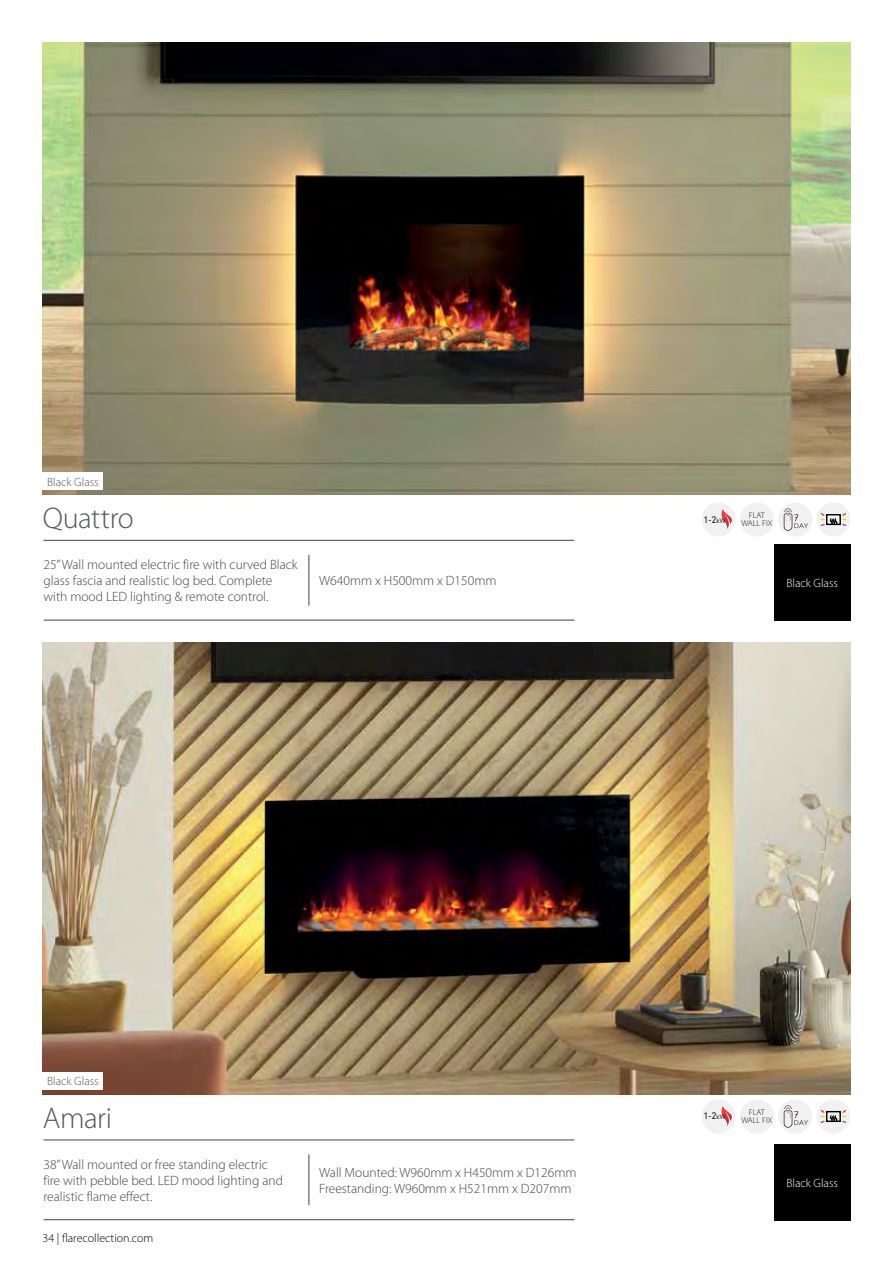
<style>
.page{position:relative;width:893px;height:1263px;background:#fff}
.page>*{position:absolute;margin:0;border:0;box-sizing:border-box;transform-origin:0 0}
.t1{font:300 30px "Myriad Pro";letter-spacing:-.015em;color:#58595b}
.t2{font:300 13.5px/16.2px "Myriad Pro";color:#454242}
.t3{font:300 12px "Myriad Pro";color:#000}
.t4{font:300 12px "Myriad Pro";color:#58595b}
.t5{font:300 12px "Myriad Pro";color:#fff}
.t6{font:9.15px "Geometric 706 BT Medium B";color:#1c2023}
.t7{font:300 8.4px/7.8px "Myriad Pro";color:#1c2023;text-align:center}
.s1{font-size:6px}
</style>
<div class="page">
<img style="left:42px;top:642px;width:808px;height:452px">
<div style="left:42px;top:1072px;width:61px;height:17px;background:#fff"></div>
<div style="left:774px;top:1144px;width:76px;height:76px;background:#000"></div>
<div style="left:778px;top:1099px;width:34px;height:34px;background:#f1f1f2;border-radius:50%"></div>
<svg style="left:784px;top:1105px;width:24px;height:23px"></svg>
<div style="left:740px;top:1099px;width:34px;height:34px;background:#f1f1f2;border-radius:50%"></div>
<div style="left:816px;top:1099px;width:34px;height:34px;background:#f1f1f2;border-radius:50%"></div>
<svg style="left:821px;top:1110px;width:25px;height:13px"></svg>
<div style="left:702px;top:1099px;width:34px;height:34px;background:#f1f1f2;border-radius:50%"></div>
<svg style="left:721px;top:1106px;width:15px;height:20px"></svg>
<hr style="left:44px;top:1219px;width:530px;height:1px;background:#454242">
<hr style="left:43px;top:1140px;width:531px;height:1px;background:#454242">
<hr style="left:309px;top:1154px;width:1px;height:51px;background:#454242">
<img style="left:42px;top:43px;width:808px;height:452px">
<div style="left:42px;top:472px;width:61px;height:17px;background:#fff"></div>
<div style="left:774px;top:544px;width:76px;height:77px;background:#000"></div>
<hr style="left:44px;top:620px;width:530px;height:1px;background:#454242">
<hr style="left:43px;top:540px;width:531px;height:1px;background:#454242">
<hr style="left:309px;top:555px;width:1px;height:51px;background:#454242">
<div style="left:778px;top:502px;width:34px;height:34px;background:#f1f1f2;border-radius:50%"></div>
<svg style="left:784px;top:508px;width:24px;height:23px"></svg>
<div style="left:740px;top:502px;width:34px;height:34px;background:#f1f1f2;border-radius:50%"></div>
<div style="left:816px;top:502px;width:34px;height:34px;background:#f1f1f2;border-radius:50%"></div>
<svg style="left:821px;top:513px;width:25px;height:13px"></svg>
<div style="left:702px;top:502px;width:34px;height:34px;background:#f1f1f2;border-radius:50%"></div>
<svg style="left:721px;top:509px;width:15px;height:21px"></svg>
<p class="t4" style="left:47px;top:475px;width:53px">Black Glass</p>
<h1 class="t1" style="left:43px;top:502px;width:92px">Quattro</h1>
<p class="t2" style="left:43px;top:557px;width:256px">25” Wall mounted electric fire with curved Black glass fascia and realistic log bed. Complete with mood LED lighting &amp; remote control.</p>
<p class="t2" style="left:319px;top:573px;width:179px">W640mm x H500mm x D150mm</p>
<p class="t6" style="left:703px;top:513px;width:24px">1-2<span class="s1">kW</span></p>
<p class="t7" style="left:741px;top:512px;width:33px">FLAT<br>WALL FIX</p>
<p class="t5" style="left:786px;top:576px;width:53px">Black Glass</p>
<p class="t4" style="left:47px;top:1074px;width:53px">Black Glass</p>
<h1 class="t1" style="left:43px;top:1101px;width:71px">Amari</h1>
<p class="t2" style="left:43px;top:1156px;width:241px">38” Wall mounted or free standing electric fire with pebble bed. LED mood lighting and realistic flame effect.</p>
<p class="t2" style="left:319px;top:1164px;width:259px">Wall Mounted: W960mm x H450mm x D126mm<br>Freestanding: W960mm x H521mm x D207mm</p>
<p class="t3" style="left:43px;top:1231px;width:112px">34 | flarecollection.com</p>
<p class="t6" style="left:703px;top:1110px;width:24px">1-2<span class="s1">kW</span></p>
<p class="t7" style="left:741px;top:1108px;width:33px">FLAT<br>WALL FIX</p>
<p class="t5" style="left:786px;top:1176px;width:53px">Black Glass</p>
</div>
